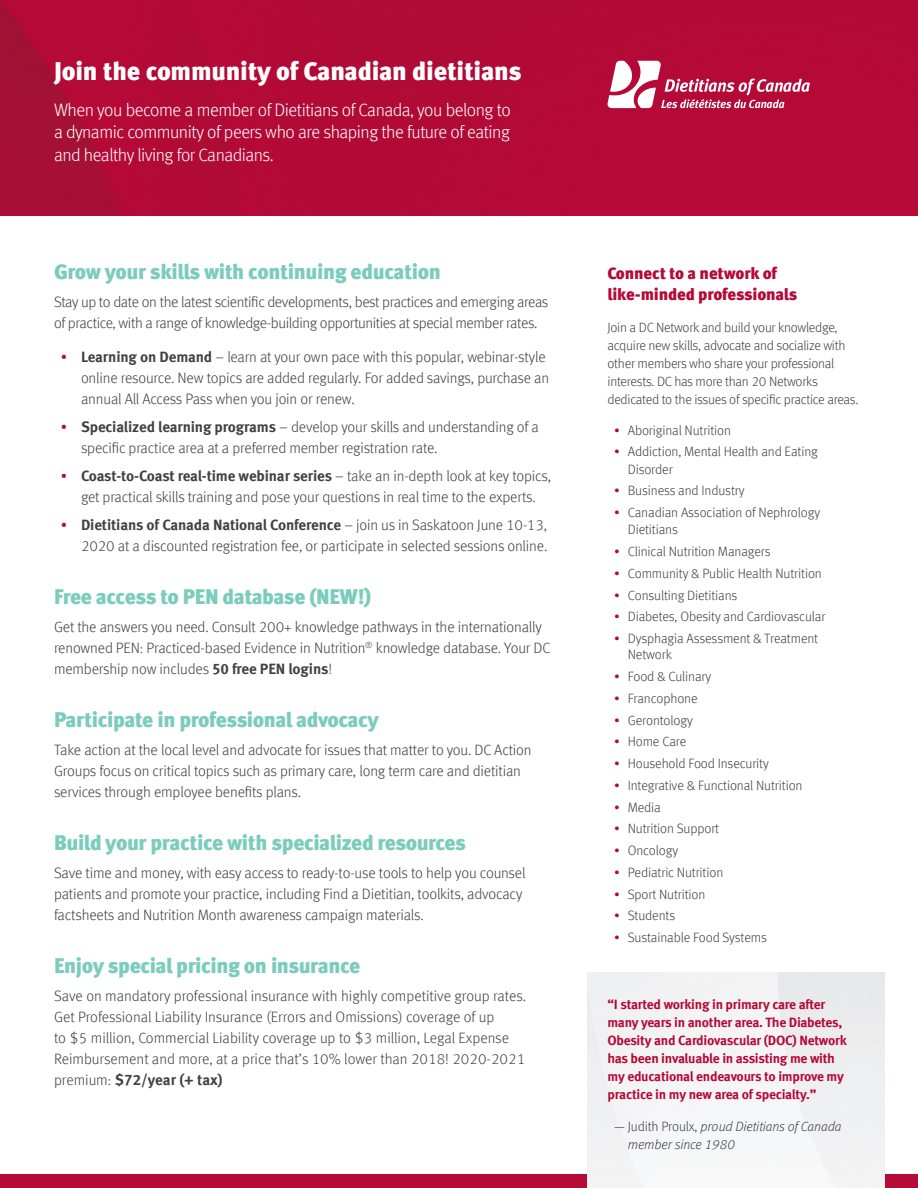
<style>
.page{position:relative;width:918px;height:1188px;background:#fff}
.page>*{position:absolute;margin:0;border:0;box-sizing:border-box;transform-origin:0 0}
.t1{font:900 25.5px "Meta Offc";letter-spacing:-.01em;color:#fff}
.t2{font:900 21px "Meta Offc";letter-spacing:-.02em;color:#7cccbd}
.t3{font:300 18px/22.5px "Meta Offc";letter-spacing:-.025em;color:#fff;text-align:justify}
.t4{font:900 16.5px/21.8px "Meta Offc";letter-spacing:-.01em;color:#b50938}
.t5{font:300 15px/21px "Meta Offc";letter-spacing:-.01em;color:#414042}
.t6{font:300 13.5px/18px "Meta Offc";letter-spacing:-.01em;color:#414042}
.t7{font:700 13.5px/18px "Meta Offc";letter-spacing:-.02em;color:#b50938}
.t8{font:italic 300 13.5px/18px "Meta Offc";letter-spacing:-.01em;color:#414042}
.s1{color:#b50938}
.s2{font-weight:700}
.s3{font-style:normal}
</style>
<div class="page">
<img style="left:0;top:0;width:918px;height:216px">
<svg style="left:607px;top:61px;width:203px;height:47px"></svg>
<div style="left:0;top:1174px;width:918px;height:14px;background:#b50938"></div>
<img style="left:587px;top:972px;width:297px;height:216px">
<h1 class="t1" style="left:54px;top:56px;width:469px">Join the community of Canadian dietitians</h1>
<p class="t3" style="left:54px;top:99px;width:458px">When you become a member of Dietitians of Canada, you belong to a dynamic community of peers who are shaping the future of eating and healthy living for Canadians.</p>
<h2 class="t2" style="left:54px;top:259px;width:388px">Grow your skills with continuing education</h2>
<p class="t5" style="left:54px;top:292px;width:496px">Stay up to date on the latest scientific developments, best practices and emerging areas of practice, with a range of knowledge-building opportunities at special member rates.</p>
<p class="t5" style="left:81px;top:347px;width:470px;text-indent:-20px"><span class="s1">•</span> <span class="s2">Learning on Demand</span> – learn at your own pace with this popular, webinar-style online resource. New topics are added regularly. For added savings, purchase an annual All Access Pass when you join or renew.</p>
<p class="t5" style="left:81px;top:417px;width:459px;text-indent:-20px"><span class="s1">•</span> <span class="s2">Specialized learning programs</span> – develop your skills and understanding of a specific practice area at a preferred member registration rate.</p>
<p class="t5" style="left:61px;top:466px;width:492px;text-align:center"><span class="s1">•</span> <span class="s2">Coast-to-Coast real-time webinar series</span> – take an in-depth look at key topics, get practical skills training and pose your questions in real time to the experts.</p>
<p class="t5" style="left:61px;top:514px;width:488px;text-align:right"><span class="s1">•</span> <span class="s2">Dietitians of Canada National Conference</span> – join us in Saskatoon June 10-13,<br>2020 at a discounted registration fee, or participate in selected sessions online.</p>
<h2 class="t2" style="left:54px;top:584px;width:319px">Free access to PEN database (NEW!)</h2>
<p class="t5" style="left:54px;top:616px;width:498px">Get the answers you need. Consult 200+ knowledge pathways in the internationally renowned PEN: Practiced-based Evidence in Nutrition<sup>®</sup> knowledge database. Your DC membership now includes <span class="s2">50 free PEN logins</span>!</p>
<h2 class="t2" style="left:54px;top:707px;width:327px">Participate in professional advocacy</h2>
<p class="t5" style="left:54px;top:739px;width:479px">Take action at the local level and advocate for issues that matter to you. DC Action<br>Groups focus on critical topics such as primary care, long term care and dietitian services through employee benefits plans.</p>
<h2 class="t2" style="left:54px;top:830px;width:414px">Build your practice with specialized resources</h2>
<p class="t5" style="left:54px;top:862px;width:473px">Save time and money, with easy access to ready-to-use tools to help you counsel patients and promote your practice, including Find a Dietitian, toolkits, advocacy factsheets and Nutrition Month awareness campaign materials.</p>
<h2 class="t2" style="left:54px;top:953px;width:308px">Enjoy special pricing on insurance</h2>
<p class="t5" style="left:54px;top:985px;width:474px">Save on mandatory professional insurance with highly competitive group rates.<br>Get Professional Liability Insurance (Errors and Omissions) coverage of up<br>to $5 million, Commercial Liability coverage up to $3 million, Legal Expense Reimbursement and more, at a price that’s 10% lower than 2018! 2020-2021 premium: <span class="s2">$72/year (+ tax)</span></p>
<p class="t4" style="left:608px;top:263px;width:191px">Connect to a network of like-minded professionals</p>
<p class="t6" style="left:608px;top:319px;width:252px">Join a DC Network and build your knowledge, acquire new skills, advocate and socialize with other members who share your professional interests. DC has more than 20 Networks dedicated to the issues of specific practice areas.</p>
<p class="t6" style="left:614px;top:421px;width:118px"><span class="s1">•</span> Aboriginal Nutrition</p>
<p class="t6" style="left:628px;top:443px;width:192px;line-height:17.2px;text-indent:-14px"><span class="s1">•</span> Addiction, Mental Health and Eating<br>Disorder</p>
<p class="t6" style="left:614px;top:482px;width:132px"><span class="s1">•</span> Business and Industry</p>
<p class="t6" style="left:628px;top:504px;width:194px;line-height:17.2px;text-indent:-14px"><span class="s1">•</span> Canadian Association of Nephrology<br>Dietitians</p>
<p class="t6" style="left:614px;top:543px;width:158px"><span class="s1">•</span> Clinical Nutrition Managers</p>
<p class="t6" style="left:614px;top:565px;width:209px"><span class="s1">•</span> Community &amp; Public Health Nutrition</p>
<p class="t6" style="left:614px;top:586px;width:125px"><span class="s1">•</span> Consulting Dietitians</p>
<p class="t6" style="left:614px;top:608px;width:213px"><span class="s1">•</span> Diabetes, Obesity and Cardiovascular</p>
<p class="t6" style="left:628px;top:631px;width:192px;line-height:16.2px;text-indent:-13px"><span class="s1">•</span> Dysphagia Assessment &amp; Treatment<br>Network</p>
<p class="t6" style="left:614px;top:668px;width:99px"><span class="s1">•</span> Food &amp; Culinary</p>
<p class="t6" style="left:614px;top:690px;width:85px"><span class="s1">•</span> Francophone</p>
<p class="t6" style="left:614px;top:711px;width:80px"><span class="s1">•</span> Gerontology</p>
<p class="t6" style="left:614px;top:733px;width:74px"><span class="s1">•</span> Home Care</p>
<p class="t6" style="left:614px;top:755px;width:156px"><span class="s1">•</span> Household Food Insecurity</p>
<p class="t6" style="left:614px;top:777px;width:190px"><span class="s1">•</span> Integrative &amp; Functional Nutrition</p>
<p class="t6" style="left:614px;top:798px;width:48px"><span class="s1">•</span> Media</p>
<p class="t6" style="left:614px;top:820px;width:106px"><span class="s1">•</span> Nutrition Support</p>
<p class="t6" style="left:614px;top:842px;width:65px"><span class="s1">•</span> Oncology</p>
<p class="t6" style="left:614px;top:864px;width:111px"><span class="s1">•</span> Pediatric Nutrition</p>
<p class="t6" style="left:614px;top:885px;width:93px"><span class="s1">•</span> Sport Nutrition</p>
<p class="t6" style="left:614px;top:907px;width:62px"><span class="s1">•</span> Students</p>
<p class="t6" style="left:614px;top:929px;width:154px"><span class="s1">•</span> Sustainable Food Systems</p>
<p class="t7" style="left:608px;top:996px;width:241px">“I started working in primary care after many years in another area. The Diabetes, Obesity and Cardiovascular (DOC) Network has been invaluable in assisting me with my educational endeavours to improve my practice in my new area of specialty.”</p>
<p class="t8" style="left:628px;top:1117px;width:215px;text-indent:-14px"><span class="s3">— Judith Proulx,</span> proud Dietitians of Canada member since 1980</p>
</div>
